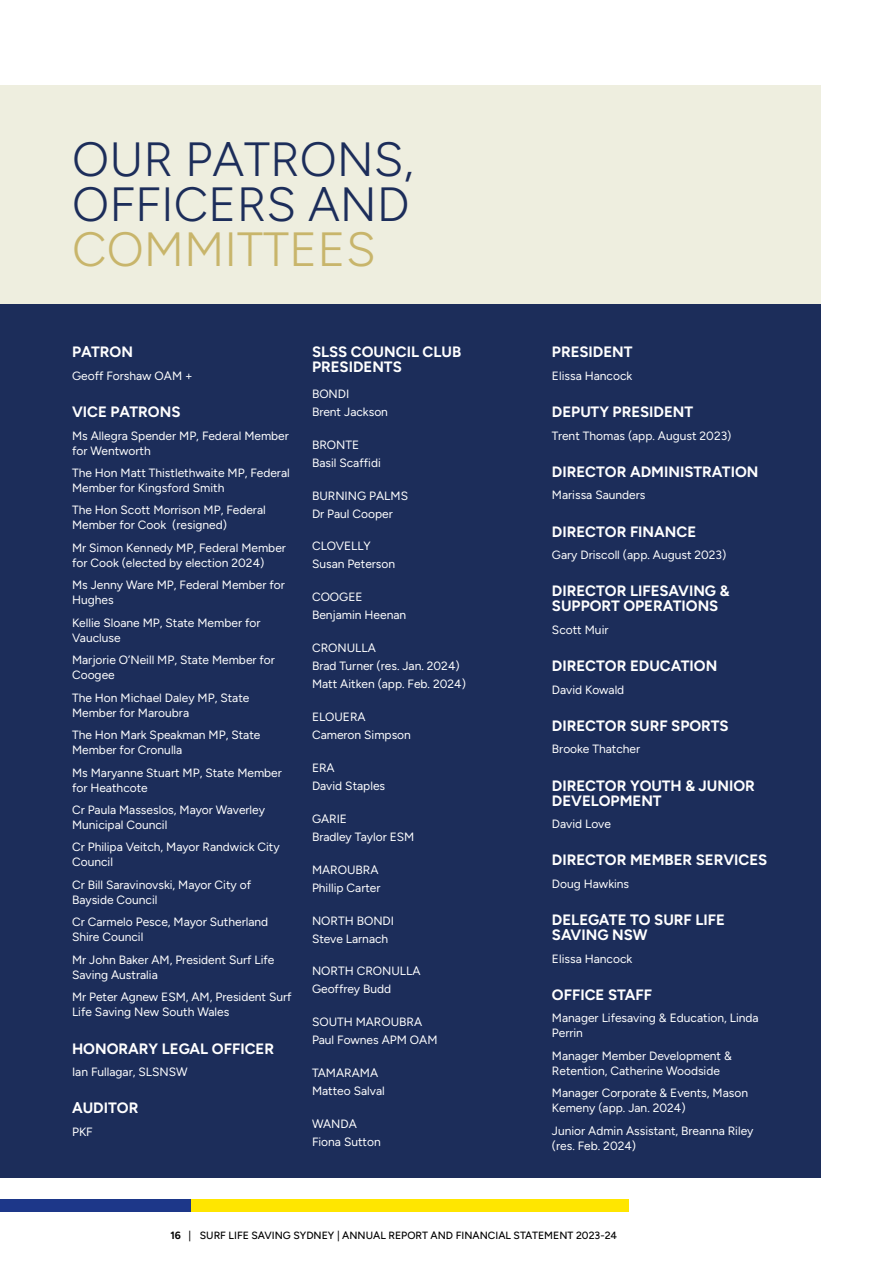
<style>
.page{position:relative;width:893px;height:1263px;background:#fff}
.page>*{position:absolute;margin:0;border:0;box-sizing:border-box;transform-origin:0 0}
.t1{font:300 48px/45px "Figtree";color:#1c2d5a}
.t2{font:300 48px "Figtree";color:#c8b56b}
.t3{font:700 15px/15px "Figtree";color:#fff}
.t4{font:12px/15px "Figtree";color:#fff}
.t5{font:500 10.5px "Figtree";color:#000}
.s1{font-weight:700}
</style>
<div class="page">
<div style="left:0;top:303px;width:821px;height:875px;background:#1c2d5a"></div>
<div style="left:0;top:85px;width:821px;height:218px;background:#eeeedf"></div>
<div style="left:0;top:1199px;width:191px;height:13px;background:#1d3789"></div>
<div style="left:191px;top:1199px;width:438px;height:13px;background:#ffe600"></div>
<h1 class="t1" style="left:72px;top:137px;width:343px">OUR PATRONS,<br>OFFICERS AND</h1>
<h1 class="t2" style="left:72px;top:223px;width:305px">COMMITTEES</h1>
<p class="t3" style="left:72px;top:344px;width:62px">PATRON</p>
<p class="t4" style="left:72px;top:368px;width:122px">Geoff Forshaw OAM +</p>
<p class="t3" style="left:72px;top:404px;width:110px">VICE PATRONS</p>
<p class="t4" style="left:72px;top:428px;width:218px">Ms Allegra Spender MP, Federal Member for Wentworth</p>
<p class="t4" style="left:72px;top:465px;width:219px">The Hon Matt Thistlethwaite MP, Federal<br>Member for Kingsford Smith</p>
<p class="t4" style="left:72px;top:503px;width:195px">The Hon Scott Morrison MP, Federal<br>Member for Cook (resigned)</p>
<p class="t4" style="left:72px;top:540px;width:215px">Mr Simon Kennedy MP, Federal Member for Cook (elected by election 2024)</p>
<p class="t4" style="left:72px;top:578px;width:214px">Ms Jenny Ware MP, Federal Member for<br>Hughes</p>
<p class="t4" style="left:72px;top:615px;width:190px">Kellie Sloane MP, State Member for<br>Vaucluse</p>
<p class="t4" style="left:72px;top:652px;width:204px">Marjorie O’Neill MP, State Member for<br>Coogee</p>
<p class="t4" style="left:72px;top:690px;width:179px">The Hon Michael Daley MP, State<br>Member for Maroubra</p>
<p class="t4" style="left:72px;top:727px;width:190px">The Hon Mark Speakman MP, State<br>Member for Cronulla</p>
<p class="t4" style="left:72px;top:765px;width:211px">Ms Maryanne Stuart MP, State Member for Heathcote</p>
<p class="t4" style="left:72px;top:802px;width:194px">Cr Paula Masseslos, Mayor Waverley<br>Municipal Council</p>
<p class="t4" style="left:72px;top:840px;width:209px">Cr Philipa Veitch, Mayor Randwick City<br>Council</p>
<p class="t4" style="left:72px;top:877px;width:181px">Cr Bill Saravinovski, Mayor City of<br>Bayside Council</p>
<p class="t4" style="left:72px;top:914px;width:198px">Cr Carmelo Pesce, Mayor Sutherland<br>Shire Council</p>
<p class="t4" style="left:72px;top:952px;width:204px">Mr John Baker AM, President Surf Life<br>Saving Australia</p>
<p class="t4" style="left:72px;top:989px;width:221px">Mr Peter Agnew ESM, AM, President Surf<br>Life Saving New South Wales</p>
<p class="t3" style="left:72px;top:1040px;width:204px">HONORARY LEGAL OFFICER</p>
<p class="t4" style="left:72px;top:1064px;width:117px">Ian Fullagar, SLSNSW</p>
<p class="t3" style="left:72px;top:1100px;width:68px">AUDITOR</p>
<p class="t4" style="left:72px;top:1124px;width:22px">PKF</p>
<p class="t3" style="left:312px;top:344px;width:151px">SLSS COUNCIL CLUB<br>PRESIDENTS</p>
<p class="t4" style="left:312px;top:385px;width:77px;line-height:18px">BONDI<br>Brent Jackson</p>
<p class="t4" style="left:312px;top:435px;width:70px;line-height:18px">BRONTE<br>Basil Scaffidi</p>
<p class="t4" style="left:312px;top:486px;width:98px;line-height:18px">BURNING PALMS<br>Dr Paul Cooper</p>
<p class="t4" style="left:312px;top:537px;width:85px;line-height:18px">CLOVELLY<br>Susan Peterson</p>
<p class="t4" style="left:312px;top:588px;width:96px;line-height:18px">COOGEE<br>Benjamin Heenan</p>
<p class="t4" style="left:312px;top:639px;width:155px;line-height:18px">CRONULLA<br>Brad Turner (res. Jan. 2024)<br>Matt Aitken (app. Feb. 2024)</p>
<p class="t4" style="left:312px;top:708px;width:100px;line-height:18px">ELOUERA<br>Cameron Simpson</p>
<p class="t4" style="left:312px;top:759px;width:75px;line-height:18px">ERA<br>David Staples</p>
<p class="t4" style="left:312px;top:810px;width:104px;line-height:18px">GARIE<br>Bradley Taylor ESM</p>
<p class="t4" style="left:312px;top:860px;width:70px;line-height:18px">MAROUBRA<br>Phillip Carter</p>
<p class="t4" style="left:312px;top:911px;width:84px;line-height:18px">NORTH BONDI<br>Steve Larnach</p>
<p class="t4" style="left:312px;top:962px;width:110px;line-height:18px">NORTH CRONULLA<br>Geoffrey Budd</p>
<p class="t4" style="left:312px;top:1013px;width:127px;line-height:18px">SOUTH MAROUBRA<br>Paul Fownes APM OAM</p>
<p class="t4" style="left:312px;top:1064px;width:74px;line-height:18px">TAMARAMA<br>Matteo Salval</p>
<p class="t4" style="left:312px;top:1115px;width:70px;line-height:18px">WANDA<br>Fiona Sutton</p>
<p class="t3" style="left:552px;top:344px;width:82px">PRESIDENT</p>
<p class="t4" style="left:552px;top:368px;width:82px">Elissa Hancock</p>
<p class="t3" style="left:552px;top:404px;width:143px">DEPUTY PRESIDENT</p>
<p class="t4" style="left:552px;top:428px;width:181px">Trent Thomas (app. August 2023)</p>
<p class="t3" style="left:552px;top:464px;width:208px">DIRECTOR ADMINISTRATION</p>
<p class="t4" style="left:552px;top:488px;width:95px">Marissa Saunders</p>
<p class="t3" style="left:552px;top:524px;width:146px">DIRECTOR FINANCE</p>
<p class="t4" style="left:552px;top:547px;width:176px">Gary Driscoll (app. August 2023)</p>
<p class="t3" style="left:552px;top:583px;width:179px">DIRECTOR LIFESAVING &amp;<br>SUPPORT OPERATIONS</p>
<p class="t4" style="left:552px;top:622px;width:58px">Scott Muir</p>
<p class="t3" style="left:552px;top:658px;width:167px">DIRECTOR EDUCATION</p>
<p class="t4" style="left:552px;top:682px;width:74px">David Kowald</p>
<p class="t3" style="left:552px;top:718px;width:178px">DIRECTOR SURF SPORTS</p>
<p class="t4" style="left:552px;top:742px;width:90px">Brooke Thatcher</p>
<p class="t3" style="left:552px;top:778px;width:204px">DIRECTOR YOUTH &amp; JUNIOR<br>DEVELOPMENT</p>
<p class="t4" style="left:552px;top:816px;width:60px">David Love</p>
<p class="t3" style="left:552px;top:852px;width:217px">DIRECTOR MEMBER SERVICES</p>
<p class="t4" style="left:552px;top:876px;width:79px">Doug Hawkins</p>
<p class="t3" style="left:552px;top:912px;width:175px">DELEGATE TO SURF LIFE<br>SAVING NSW</p>
<p class="t4" style="left:552px;top:951px;width:82px">Elissa Hancock</p>
<p class="t3" style="left:552px;top:987px;width:102px">OFFICE STAFF</p>
<p class="t4" style="left:552px;top:1011px;width:208px">Manager Lifesaving &amp; Education, Linda<br>Perrin</p>
<p class="t4" style="left:552px;top:1048px;width:181px">Manager Member Development &amp;<br>Retention, Catherine Woodside</p>
<p class="t4" style="left:552px;top:1086px;width:198px">Manager Corporate &amp; Events, Mason<br>Kemeny (app. Jan. 2024)</p>
<p class="t4" style="left:552px;top:1123px;width:203px">Junior Admin Assistant, Breanna Riley (res. Feb. 2024)</p>
<p class="t5" style="left:170px;top:1229px;width:448px"><span class="s1">16</span> | SURF LIFE SAVING SYDNEY | ANNUAL REPORT AND FINANCIAL STATEMENT 2023-24</p>
</div>
